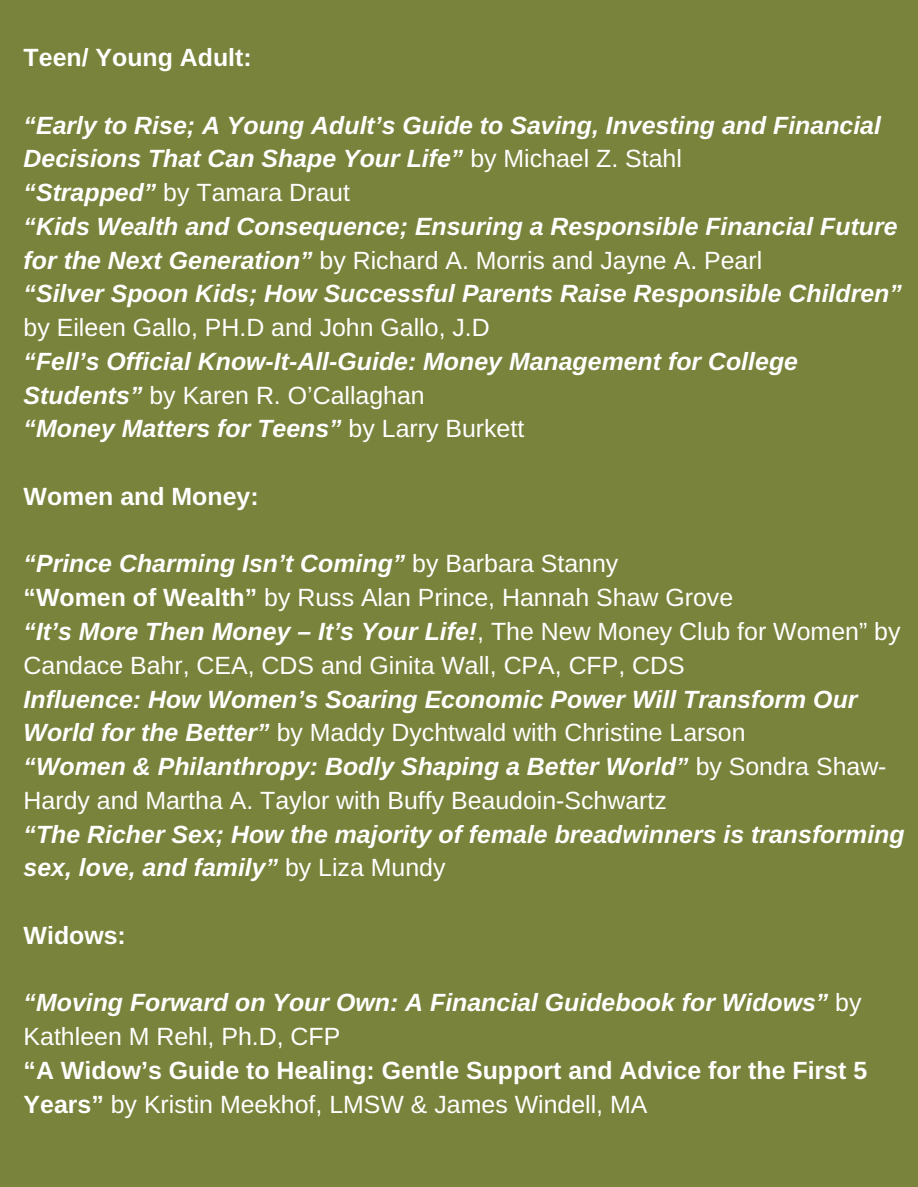
<style>
.page{position:relative;width:918px;height:1187px;background:#fff}
.page>*{position:absolute;margin:0;border:0;box-sizing:border-box;transform-origin:0 0}
.t1{font:italic 700 24.9px/33.8px "Arimo";color:#fff}
.t2{font:24.9px/33.8px "Arimo";color:#fff}
.t3{font:700 24.9px/33.8px "Arimo";color:#fff}
.s1{font-weight:400;font-style:normal}
.s2{font-weight:700;font-style:italic}
.s3{font-weight:700}
.s4{font-weight:400}
</style>
<div class="page">
<div style="left:0;top:0;width:918px;height:1186px;background:#79833b"></div>
<p class="t3" style="left:24px;top:40px;width:230px">Teen/ Young Adult:</p>
<p class="t1" style="left:24px;top:108px;width:880px">“Early to Rise; A Young Adult’s Guide to Saving, Investing and Financial Decisions That Can Shape Your Life” <span class="s1">by Michael Z. Stahl<br></span>“Strapped” <span class="s1">by Tamara Draut<br></span>“Kids Wealth and Consequence; Ensuring a Responsible Financial Future for the Next Generation” <span class="s1">by Richard A. Morris and Jayne A. Pearl<br></span>“Silver Spoon Kids; How Successful Parents Raise Responsible Children”</p>
<p class="t2" style="left:24px;top:310px;width:468px">by Eileen Gallo, PH.D and John Gallo, J.D</p>
<p class="t1" style="left:24px;top:344px;width:776px">“Fell’s Official Know-It-All-Guide: Money Management for College<br>Students” <span class="s1">by Karen R. O’Callaghan<br></span>“Money Matters for Teens” <span class="s1">by Larry Burkett</span></p>
<p class="t3" style="left:24px;top:479px;width:237px">Women and Money:</p>
<p class="t2" style="left:24px;top:547px;width:878px"><span class="s2">“Prince Charming Isn’t Coming”</span> by Barbara Stanny<br><span class="s3">“Women of Wealth”</span> by Russ Alan Prince, Hannah Shaw Grove<br><span class="s2">“It’s More Then Money – It’s Your Life!</span>, The New Money Club for Women” by Candace Bahr, CEA, CDS and Ginita Wall, CPA, CFP, CDS</p>
<p class="t1" style="left:24px;top:682px;width:864px">Influence: How Women’s Soaring Economic Power Will Transform Our World for the Better” <span class="s1">by Maddy Dychtwald with Christine Larson<br></span>“Women &amp; Philanthropy: Bodly Shaping a Better World” <span class="s1">by Sondra Shaw-Hardy and Martha A. Taylor with Buffy Beaudoin-Schwartz</span></p>
<p class="t1" style="left:24px;top:817px;width:883px">“The Richer Sex; How the majority of female breadwinners is transforming sex, love, and family” <span class="s1">by Liza Mundy</span></p>
<p class="t3" style="left:24px;top:918px;width:104px">Widows:</p>
<p class="t1" style="left:24px;top:985px;width:839px">“Moving Forward on Your Own: A Financial Guidebook for Widows” <span class="s1">by<br>Kathleen M Rehl, Ph.D, CFP</span></p>
<p class="t3" style="left:24px;top:1053px;width:845px">“A Widow’s Guide to Healing: Gentle Support and Advice for the First 5<br>Years” <span class="s4">by Kristin Meekhof, LMSW &amp; James Windell, MA</span></p>
</div>
